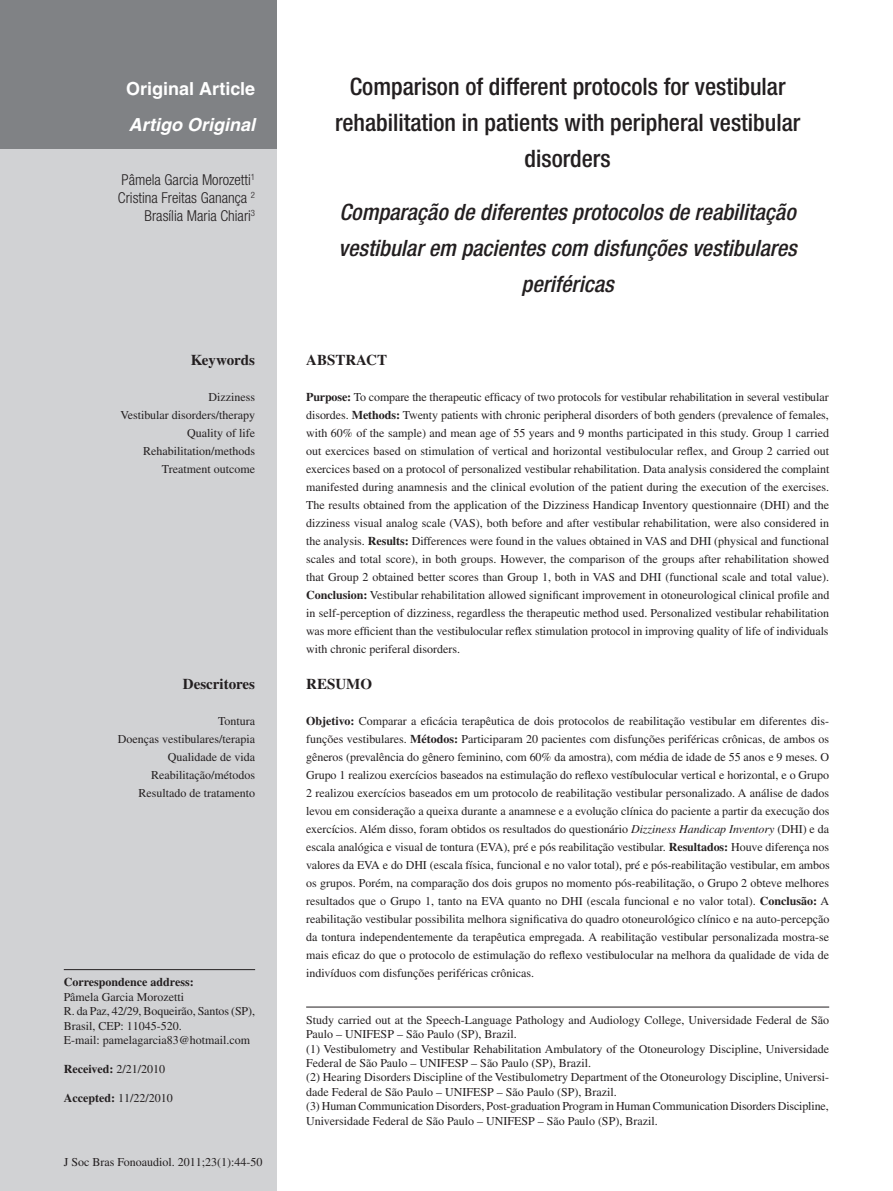
<style>
.page{position:relative;width:893px;height:1191px;background:#fff}
.page>*{position:absolute;margin:0;border:0;box-sizing:border-box;transform-origin:0 0}
.Título{font:500 condensed 24px/36px "Helvetica Neue";color:#231f20;text-align:center}
.Título-secundário{font:italic 500 condensed 22.5px/36px "Helvetica Neue";color:#231f20;text-align:center}
.t1{font:700 18px "Helvetica";color:#fff}
.t2{font:italic 700 18px "Helvetica";color:#fff}
.Autores{font:300 condensed 15px "Helvetica Neue";color:#231f20}
.Sessão{font:700 15px "Times";color:#231f20}
.Resumo{font:12px/18px "Times";color:#231f20;text-align:justify}
.Rodapé_sem_linha{font:12px/14.4px "Times";color:#231f20}
.Keywords{font:12px "Times";color:#231f20}
.Rodapé{font:12px/14.4px "Times";color:#231f20}
.Cabeça{font:12px "Times";color:#231f20}
.Rodapé-2{font:700 12px "Times";color:#231f20}
.Rodapé_sem_linha-2{font:700 12px "Times";color:#231f20}
.s1{font-weight:400}
.s2{font-weight:700}
.s3{font-style:italic}
</style>
<div class="page">
<div style="left:0;top:0;width:276px;height:1191px;background:#d1d2d4"></div>
<div style="left:0;top:0;width:276px;height:149px;background:#808285"></div>
<hr style="left:892px;top:0;width:1px;height:68px;background:#d1d2d4">
<hr style="left:892px;top:1138px;width:1px;height:53px;background:#d1d2d4">
<hr style="left:64px;top:969px;width:191px;height:1px;background:#231f20">
<hr style="left:306px;top:1006px;width:523px;height:1px;background:#231f20">
<p class="t1" style="left:126px;top:77px;width:131px">Original Article</p>
<p class="t2" style="left:129px;top:113px;width:128px">Artigo Original</p>
<p class="Autores" style="left:122px;top:171px;width:135px">Pâmela Garcia Morozetti<sup>1</sup></p>
<p class="Autores" style="left:118px;top:189px;width:139px">Cristina Freitas Ganança <sup>2</sup></p>
<p class="Autores" style="left:145px;top:207px;width:112px">Brasília Maria Chiari<sup>3</sup></p>
<p class="Sessão" style="left:191px;top:351px;width:66px">Keywords</p>
<p class="Keywords" style="left:208px;top:390px;width:48px">Dizziness</p>
<p class="Keywords" style="left:121px;top:408px;width:136px">Vestibular disorders/therapy</p>
<p class="Keywords" style="left:187px;top:426px;width:69px">Quality of life</p>
<p class="Keywords" style="left:143px;top:444px;width:114px">Rehabilitation/methods</p>
<p class="Keywords" style="left:162px;top:462px;width:95px">Treatment outcome</p>
<p class="Sessão" style="left:183px;top:675px;width:74px">Descritores</p>
<p class="Keywords" style="left:218px;top:714px;width:39px">Tontura</p>
<p class="Keywords" style="left:118px;top:732px;width:139px">Doenças vestibulares/terapia</p>
<p class="Keywords" style="left:168px;top:750px;width:89px">Qualidade de vida</p>
<p class="Keywords" style="left:151px;top:768px;width:105px">Reabilitação/métodos</p>
<p class="Keywords" style="left:138px;top:786px;width:118px">Resultado de tratamento</p>
<p class="Rodapé-2" style="left:64px;top:975px;width:131px">Correspondence address:</p>
<p class="Rodapé_sem_linha" style="left:64px;top:989px;width:122px">Pâmela Garcia Morozetti</p>
<p class="Rodapé_sem_linha" style="left:64px;top:1003px;width:193px">R. da Paz, 42/29, Boqueirão, Santos (SP),<br>Brasil, CEP: 11045-520.</p>
<p class="Rodapé_sem_linha" style="left:64px;top:1032px;width:188px">E-mail: pamelagarcia83@hotmail.com</p>
<p class="Rodapé_sem_linha-2" style="left:64px;top:1061px;width:103px">Received: <span class="s1">2/21/2010</span></p>
<p class="Rodapé_sem_linha" style="left:64px;top:1090px;width:110px"><span class="s2">Accepted:</span> 11/22/2010</p>
<p class="Cabeça" style="left:64px;top:1155px;width:200px">J Soc Bras Fonoaudiol. 2011;23(1):44-50</p>
<p class="Título" style="left:335px;top:69px;width:467px">Comparison of different protocols for vestibular rehabilitation in patients with peripheral vestibular disorders</p>
<p class="Título-secundário" style="left:338px;top:194px;width:460px">Comparação de diferentes protocolos de reabilitação vestibular em pacientes com disfunções vestibulares periféricas</p>
<p class="Sessão" style="left:306px;top:351px;width:82px">ABSTRACT</p>
<p class="Resumo" style="left:306px;top:387px;width:525px"><span class="s2">Purpose:</span> To compare the therapeutic efficacy of two protocols for vestibular rehabilitation in several vestibular disordes. <span class="s2">Methods:</span> Twenty patients with chronic peripheral disorders of both genders (prevalence of females, with 60% of the sample) and mean age of 55 years and 9 months participated in this study. Group 1 carried out exercices based on stimulation of vertical and horizontal vestibulocular reflex, and Group 2 carried out exercices based on a protocol of personalized vestibular rehabilitation. Data analysis considered the complaint manifested during anamnesis and the clinical evolution of the patient during the execution of the exercises.<br>The results obtained from the application of the Dizziness Handicap Inventory questionnaire (DHI) and the dizziness visual analog scale (VAS), both before and after vestibular rehabilitation, were also considered in the analysis. <span class="s2">Results:</span> Differences were found in the values obtained in VAS and DHI (physical and functional scales and total score), in both groups. However, the comparison of the groups after rehabilitation showed that Group 2 obtained better scores than Group 1, both in VAS and DHI (functional scale and total value).<br><span class="s2">Conclusion:</span> Vestibular rehabilitation allowed significant improvement in otoneurological clinical profile and in self-perception of dizziness, regardless the therapeutic method used. Personalized vestibular rehabilitation was more efficient than the vestibulocular reflex stimulation protocol in improving quality of life of individuals with chronic periferal disorders.</p>
<p class="Sessão" style="left:306px;top:675px;width:67px">RESUMO</p>
<p class="Resumo" style="left:306px;top:711px;width:525px"><span class="s2">Objetivo:</span> Comparar a eficácia terapêutica de dois protocolos de reabilitação vestibular em diferentes dis&shy;funções vestibulares. <span class="s2">Métodos:</span> Participaram 20 pacientes com disfunções periféricas crônicas, de ambos os gêneros (prevalência do gênero feminino, com 60% da amostra), com média de idade de 55 anos e 9 meses. O Grupo 1 realizou exercícios baseados na estimulação do reflexo vestíbulocular vertical e horizontal, e o Grupo 2 realizou exercícios baseados em um protocolo de reabilitação vestibular personalizado. A análise de dados levou em consideração a queixa durante a anamnese e a evolução clínica do paciente a partir da execução dos exercícios. Além disso, foram obtidos os resultados do questionário <span class="s3">Dizziness Handicap Inventory</span> (DHI) e da escala analógica e visual de tontura (EVA), pré e pós reabilitação vestibular. <span class="s2">Resultados:</span> Houve diferença nos valores da EVA e do DHI (escala física, funcional e no valor total), pré e pós-reabilitação vestibular, em ambos os grupos. Porém, na comparação dos dois grupos no momento pós-reabilitação, o Grupo 2 obteve melhores resultados que o Grupo 1, tanto na EVA quanto no DHI (escala funcional e no valor total). <span class="s2">Conclusão:</span> A reabilitação vestibular possibilita melhora significativa do quadro otoneurológico clínico e na auto-percepção da tontura independentemente da terapêutica empregada. A reabilitação vestibular personalizada mostra-se mais eficaz do que o protocolo de estimulação do reflexo vestibulocular na melhora da qualidade de vida de indivíduos com disfunções periféricas crônicas.</p>
<p class="Rodapé" style="left:306px;top:1012px;width:525px">Study carried out at the Speech-Language Pathology and Audiology College, Universidade Federal de São<br>Paulo – UNIFESP – São Paulo (SP), Brazil.</p>
<p class="Rodapé_sem_linha" style="left:306px;top:1041px;width:525px">(1) Vestibulometry and Vestibular Rehabilitation Ambulatory of the Otoneurology Discipline, Universidade<br>Federal de São Paulo – UNIFESP – São Paulo (SP), Brazil.</p>
<p class="Rodapé_sem_linha" style="left:306px;top:1070px;width:524px">(2) Hearing Disorders Discipline of the Vestibulometry Department of the Otoneurology Discipline, Universi&shy;dade Federal de São Paulo – UNIFESP – São Paulo (SP), Brazil.</p>
<p class="Rodapé_sem_linha" style="left:306px;top:1098px;width:524px">(3) Human Communication Disorders, Post-graduation Program in Human Communication Disorders Discipline,<br>Universidade Federal de São Paulo – UNIFESP – São Paulo (SP), Brazil.</p>
</div>
